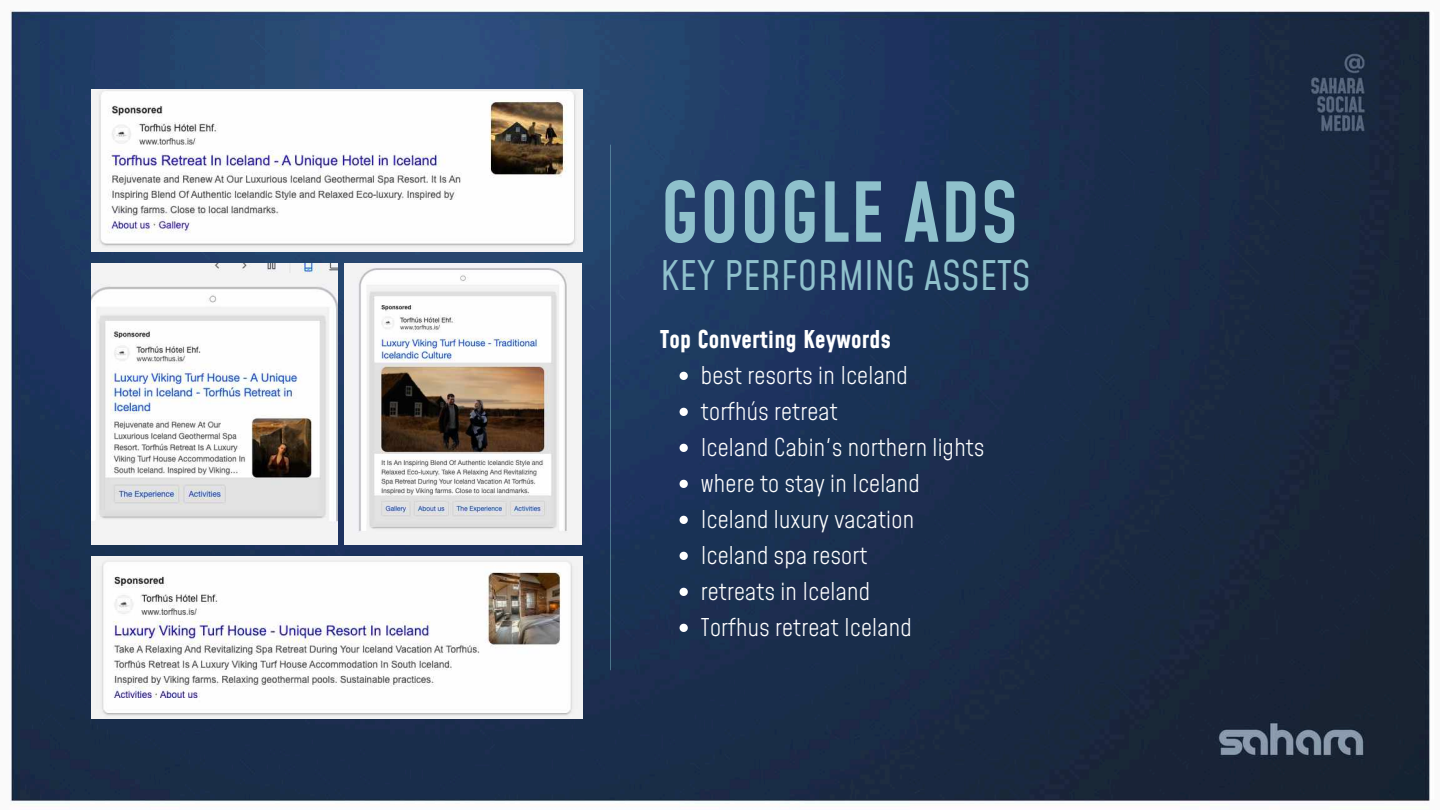
<style>
.page{position:relative;width:1440px;height:810px;background:#fff}
.page>*{position:absolute;margin:0;border:0;box-sizing:border-box;transform-origin:0 0}
.t1{font:600 80.6px "Mohave";color:#8fc1cc}
.t2{font:39.9px "Mohave";color:#8fc1cc}
.t3{font:300 24px/36px "Mohave";letter-spacing:.01em;color:#fff}
.t4{font:700 24px "Mohave";letter-spacing:.01em;color:#fff}
</style>
<div class="page">
<img style="left:10px;top:10px;width:1420px;height:795px">
<img style="left:594px;top:111px;width:28px;height:588px">
<svg style="left:680px;top:372px;width:8px;height:8px"></svg>
<svg style="left:680px;top:408px;width:8px;height:8px"></svg>
<svg style="left:680px;top:444px;width:8px;height:8px"></svg>
<svg style="left:680px;top:480px;width:8px;height:8px"></svg>
<svg style="left:680px;top:516px;width:8px;height:8px"></svg>
<svg style="left:680px;top:552px;width:8px;height:8px"></svg>
<svg style="left:680px;top:588px;width:8px;height:8px"></svg>
<svg style="left:680px;top:624px;width:8px;height:8px"></svg>
<img style="left:344px;top:264px;width:238px;height:280px">
<img style="left:91px;top:264px;width:246px;height:280px">
<img style="left:91px;top:90px;width:491px;height:162px">
<img style="left:91px;top:556px;width:491px;height:163px">
<h1 class="t1" style="left:660px;top:162px;width:360px">GOOGLE ADS</h1>
<h2 class="t2" style="left:660px;top:251px;width:372px">KEY PERFORMING ASSETS</h2>
<p class="t4" style="left:660px;top:324px;width:232px">Top Converting Keywords</p>
<p class="t3" style="left:701px;top:359px;width:285px">best resorts in Iceland<br>torfhús retreat<br>Iceland Cabin's northern lights where to stay in Iceland<br>Iceland luxury vacation<br>Iceland spa resort<br>retreats in Iceland<br>Torfhus retreat Iceland</p>
</div>
